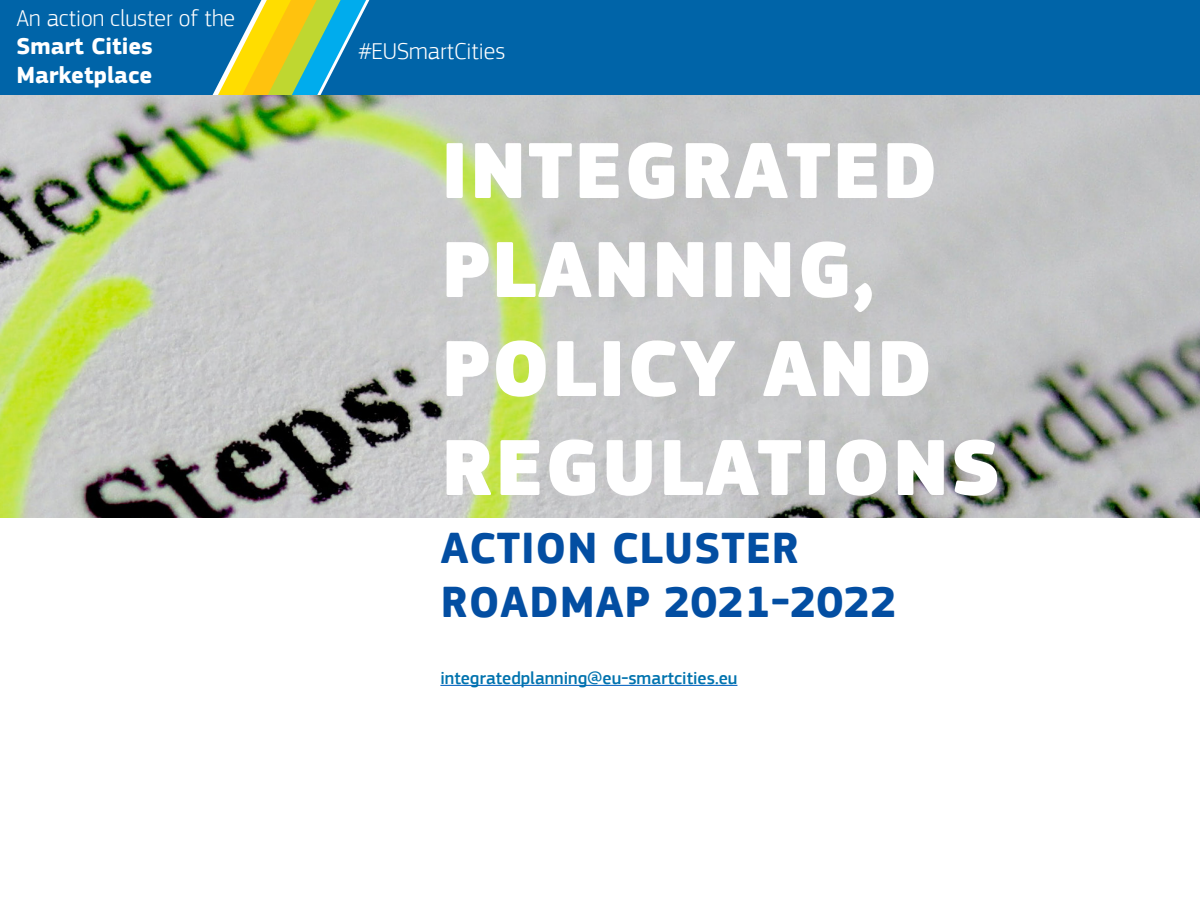
<style>
.page{position:relative;width:1200px;height:900px;background:#fff}
.page>*{position:absolute;margin:0;border:0;box-sizing:border-box;transform-origin:0 0}
.BOOK_TITLE{font:900 82.5px/99px "EC Square Sans Pro Extra";letter-spacing:.02em;color:#fff}
.COVER-FACT_SHEET{font:700 45px/54px "EC Square Sans Pro";letter-spacing:.02em;color:#034ea2}
.t1{font:700 24px/28.8px "EC Square Sans Pro";color:#fff}
.t2{font:300 24px "EC Square Sans Pro";color:#fff}
.COVER-text{font:500 18px "EC Square Sans Pro";color:#0073ae}
.s1{font-weight:300}
</style>
<div class="page">
<div style="left:0;top:0;width:1200px;height:96px;background:#0064a8"></div>
<svg style="left:0;top:0;width:291px;height:96px"></svg>
<img style="left:0;top:96px;width:1200px;height:422px">
<hr style="left:440px;top:685px;width:297px;height:1px;background:#0563c1">
<p class="t1" style="left:16px;top:4px;width:220px"><span class="s1">An action cluster of the<br></span>Smart Cities<br>Marketplace</p>
<p class="t2" style="left:358px;top:37px;width:148px">#EUSmartCities</p>
<p class="BOOK_TITLE" style="left:441px;top:124px;width:561px">INTEGRATED<br>PLANNING,<br>POLICY AND<br>REGULATIONS</p>
<p class="COVER-FACT_SHEET" style="left:441px;top:523px;width:458px">ACTION CLUSTER<br>ROADMAP 2021-2022</p>
<p class="COVER-text" style="left:440px;top:667px;width:299px">integratedplanning@eu-smartcities.eu</p>
</div>
